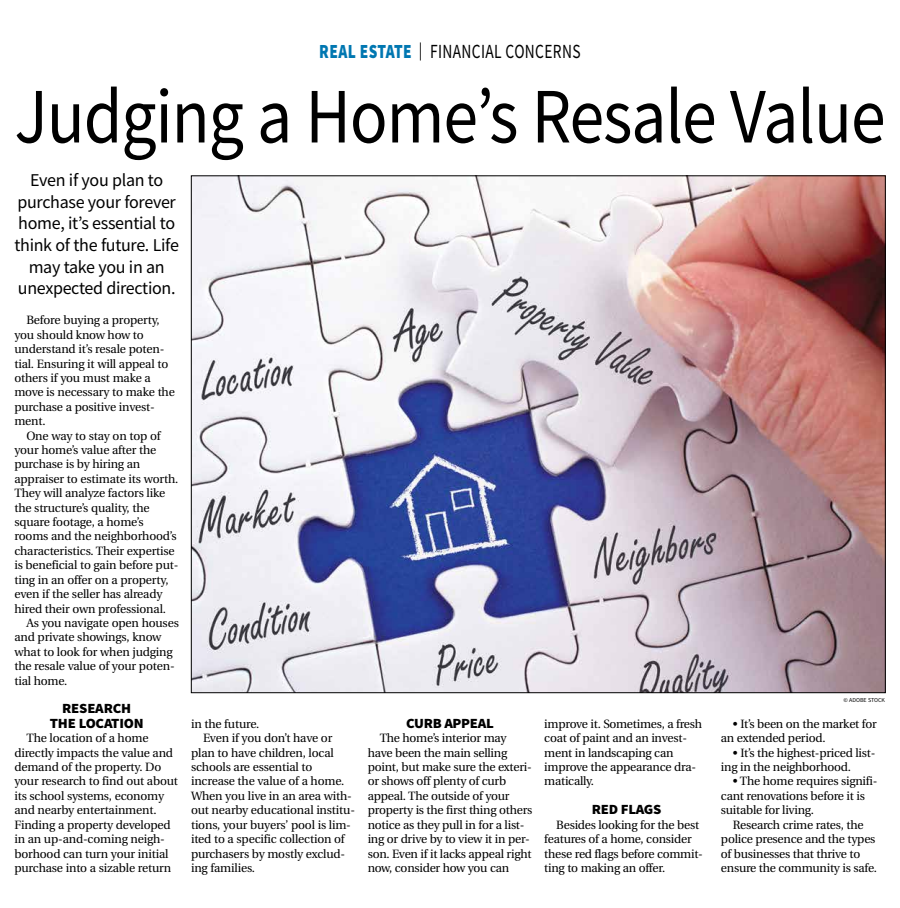
<style>
.page{position:relative;width:900px;height:908px;background:#fff}
.page>*{position:absolute;margin:0;border:0;box-sizing:border-box;transform-origin:0 0}
.t1{font:78.5px "Source Sans Pro";letter-spacing:-.015em;color:#000;scale:.89 1}
.t2{font:20px "Source Sans Pro";letter-spacing:.025em;color:#000;scale:.77 1}
.t3{font:18px/21.6px "Source Sans Pro";letter-spacing:-.02em;color:#000;text-align:center}
.t4{font:900 14px/14.4px "Source Sans Pro";letter-spacing:-.02em;color:#000;text-align:center;scale:1.05 1}
.t5{font:12px/14.4px "Utopia";letter-spacing:-.015em;color:#000}
.t6{font:6px "Source Sans Pro";color:#000}
.s1{font-weight:900;color:#0077b1}
.s2{font-size:18px}
</style>
<div class="page">
<img style="left:193px;top:177px;width:691px;height:513px">
<h2 class="t2" style="left:319px;top:39px;width:341px"><span class="s1">REAL ESTATE</span> <span class="s2">|</span> FINANCIAL CONCERNS</h2>
<h1 class="t1" style="left:14px;top:66px;width:980px">Judging a Home’s Resale Value</h1>
<h3 class="t3" style="left:14px;top:169px;width:166px">Even if you plan to purchase your forever home, it’s essential to think of the future. Life may take you in an unexpected direction.</h3>
<p class="t5" style="left:14px;top:313px;width:162px;text-indent:12px">Before buying a property, you should know how to understand it’s resale poten&shy;tial. Ensuring it will appeal to others if you must make a move is necessary to make the purchase a positive invest&shy;ment.</p>
<p class="t5" style="left:14px;top:428px;width:166px;text-indent:12px">One way to stay on top of your home’s value after the purchase is by hiring an appraiser to estimate its worth.<br>They will analyze factors like the structure’s quality, the square footage, a home’s rooms and the neighborhood’s characteristics. Their expertise is beneficial to gain before put&shy;ting in an offer on a property, even if the seller has already hired their own professional.</p>
<p class="t5" style="left:14px;top:615px;width:166px;text-indent:12px">As you navigate open houses and private showings, know what to look for when judging the resale value of your poten&shy;tial home.</p>
<p class="t4" style="left:50px;top:701px;width:91px">RESEARCH<br>THE LOCATION</p>
<p class="t5" style="left:14px;top:731px;width:165px;text-indent:12px">The location of a home directly impacts the value and demand of the property. Do your research to find out about its school systems, economy and nearby entertainment.<br>Finding a property developed in an up-and-coming neigh&shy;borhood can turn your initial purchase into a sizable return</p>
<p class="t5" style="left:191px;top:716px;width:70px">in the future.</p>
<p class="t5" style="left:203px;top:731px;width:131px">Even if you don’t have or</p>
<p class="t5" style="left:191px;top:745px;width:144px">plan to have children, local</p>
<p class="t5" style="left:191px;top:759px;width:123px">schools are essential to</p>
<p class="t5" style="left:191px;top:774px;width:155px">increase the value of a home.</p>
<p class="t5" style="left:191px;top:788px;width:162px">When you live in an area with-</p>
<p class="t5" style="left:191px;top:803px;width:165px">out nearby educational institu-</p>
<p class="t5" style="left:191px;top:817px;width:161px">tions, your buyers’ pool is lim-</p>
<p class="t5" style="left:191px;top:831px;width:155px">ited to a specific collection of</p>
<p class="t5" style="left:191px;top:846px;width:156px">purchasers by mostly exclud-</p>
<p class="t5" style="left:191px;top:860px;width:65px">ing families.</p>
<p class="t4" style="left:406px;top:715px;width:85px">CURB APPEAL</p>
<p class="t5" style="left:368px;top:731px;width:166px;text-indent:12px">The home’s interior may have been the main selling point, but make sure the exteri&shy;or shows off plenty of curb appeal. The outside of your property is the first thing others notice as they pull in for a list&shy;ing or drive by to view it in per&shy;son. Even if it lacks appeal right now, consider how you can</p>
<p class="t5" style="left:544px;top:716px;width:159px">improve it. Sometimes, a fresh coat of paint and an invest&shy;ment in landscaping can improve the appearance dra&shy;matically.</p>
<p class="t4" style="left:592px;top:802px;width:68px">RED FLAGS</p>
<p class="t5" style="left:544px;top:817px;width:160px;text-indent:12px">Besides looking for the best features of a home, consider these red flags before commit&shy;ting to making an offer.</p>
<p class="t6" style="left:844px;top:696px;width:43px">© ADOBE STOCK</p>
<p class="t5" style="left:721px;top:716px;width:157px;text-indent:12px">• It’s been on the market for an extended period.</p>
<p class="t5" style="left:721px;top:745px;width:156px;text-indent:12px">• It’s the highest-priced list&shy;ing in the neighborhood.</p>
<p class="t5" style="left:721px;top:774px;width:158px;text-indent:12px">• The home requires signifi&shy;cant renovations before it is suitable for living.</p>
<p class="t5" style="left:721px;top:817px;width:158px;text-indent:12px">Research crime rates, the police presence and the types of businesses that thrive to ensure the community is safe.</p>
</div>
